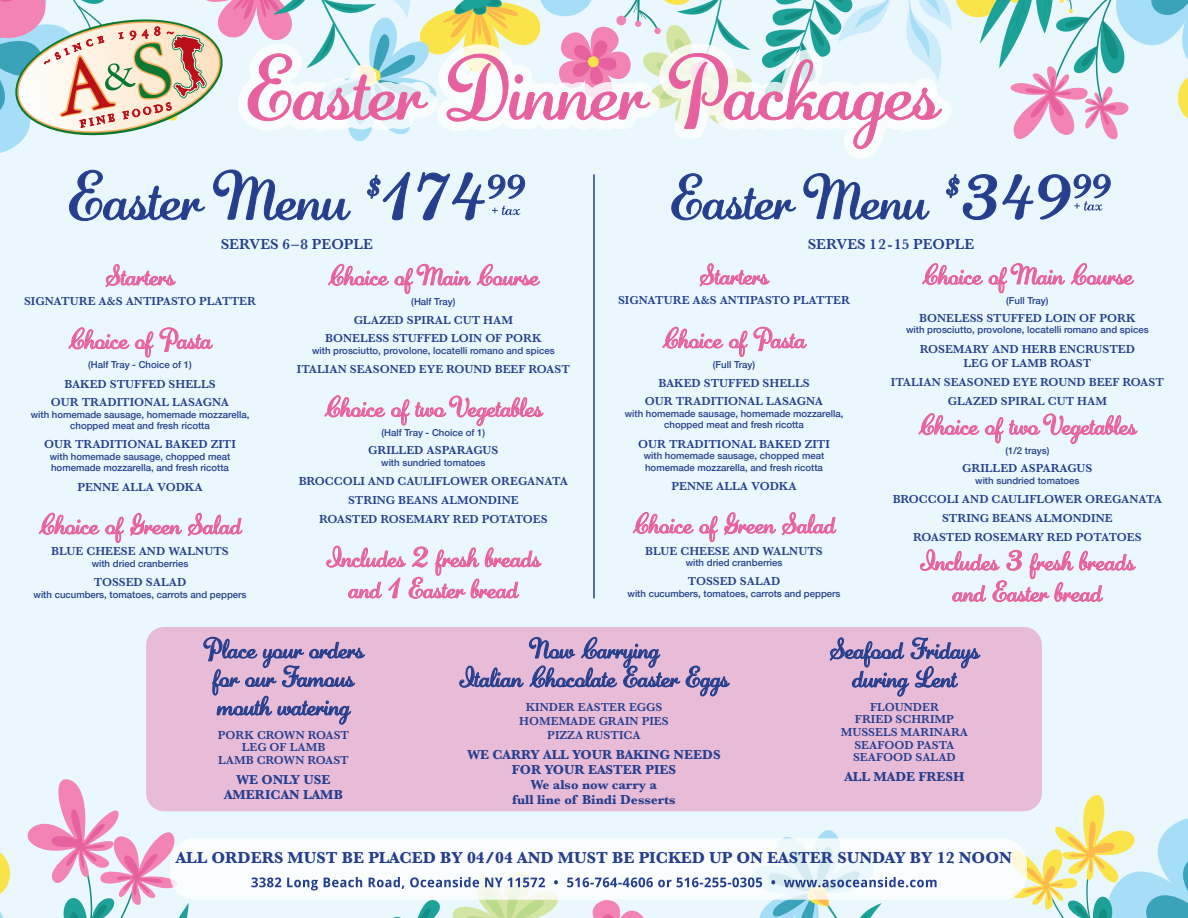
<style>
.page{position:relative;width:1188px;height:918px;background:#eaf7fd}
.page>*{position:absolute;margin:0;border:0;box-sizing:border-box;transform-origin:0 0}
.t1{font:84.3px "Adage Script JF";color:#e7619e}
.t2{font:63.3px "Adage Script JF";color:#253f8e}
.t3{font:58.05px "Adage Script JF";color:#253f8e}
.t4{font:26.4px/31.2px "Adage Script JF";color:#e7619e;text-align:center}
.t5{font:26.4px/28.5px "Adage Script JF";color:#253f8e;text-align:center}
.t6{font:700 16.5px "Baskerville";color:#253f8e}
.t7{font:600 15px "Baskerville";color:#253f8e}
.t8{font:700 13.5px/15px "Baskerville";color:#253f8e;text-align:center}
.t9{font:600 12px/12.6px "Baskerville";color:#253f8e;text-align:center}
.t10{font:500 9.6px/11.6px "Helvetica Neue";color:#253f8e;text-align:center}
.s1{font-size:73.95px}
.s2{font-size:31.2px}
.s3{font-size:69.9px}
</style>
<div class="page">
<svg style="left:106px;top:264px;width:70px;height:23px"></svg>
<svg style="left:69px;top:328px;width:60px;height:22px"></svg>
<svg style="left:135px;top:331px;width:18px;height:27px"></svg>
<svg style="left:159px;top:328px;width:54px;height:24px"></svg>
<svg style="left:39px;top:513px;width:85px;height:30px"></svg>
<svg style="left:130px;top:513px;width:52px;height:23px"></svg>
<svg style="left:188px;top:513px;width:54px;height:23px"></svg>
<svg style="left:328px;top:264px;width:61px;height:22px"></svg>
<svg style="left:395px;top:263px;width:76px;height:31px"></svg>
<svg style="left:477px;top:264px;width:63px;height:22px"></svg>
<svg style="left:325px;top:395px;width:60px;height:23px"></svg>
<svg style="left:391px;top:399px;width:18px;height:26px"></svg>
<svg style="left:415px;top:395px;width:128px;height:31px"></svg>
<svg style="left:326px;top:545px;width:215px;height:54px"></svg>
<svg style="left:69px;top:170px;width:136px;height:51px"></svg>
<svg style="left:213px;top:170px;width:138px;height:51px"></svg>
<svg style="left:367px;top:172px;width:43px;height:48px"></svg>
<svg style="left:418px;top:172px;width:107px;height:48px"></svg>
<svg style="left:700px;top:263px;width:70px;height:23px"></svg>
<svg style="left:663px;top:327px;width:60px;height:22px"></svg>
<svg style="left:729px;top:330px;width:18px;height:27px"></svg>
<svg style="left:753px;top:327px;width:54px;height:24px"></svg>
<svg style="left:633px;top:512px;width:85px;height:30px"></svg>
<svg style="left:724px;top:512px;width:52px;height:23px"></svg>
<svg style="left:782px;top:512px;width:54px;height:23px"></svg>
<svg style="left:922px;top:263px;width:61px;height:23px"></svg>
<svg style="left:989px;top:263px;width:76px;height:30px"></svg>
<svg style="left:1071px;top:263px;width:63px;height:23px"></svg>
<svg style="left:919px;top:413px;width:60px;height:23px"></svg>
<svg style="left:985px;top:417px;width:18px;height:26px"></svg>
<svg style="left:1009px;top:413px;width:128px;height:31px"></svg>
<svg style="left:920px;top:549px;width:216px;height:53px"></svg>
<svg style="left:671px;top:173px;width:125px;height:47px"></svg>
<svg style="left:804px;top:173px;width:125px;height:47px"></svg>
<svg style="left:946px;top:174px;width:165px;height:46px"></svg>
<div style="left:170px;top:838px;width:857px;height:62px;background:#fff;border-radius:25px"></div>
<svg style="left:251px;top:830px;width:686px;height:88px"></svg>
<div style="left:146px;top:627px;width:896px;height:184px;background:#e8bbd7;border-radius:18px"></div>
<svg style="left:459px;top:665px;width:64px;height:22px"></svg>
<svg style="left:529px;top:637px;width:151px;height:51px"></svg>
<svg style="left:686px;top:666px;width:44px;height:30px"></svg>
<svg style="left:203px;top:637px;width:162px;height:88px"></svg>
<svg style="left:830px;top:637px;width:150px;height:60px"></svg>
<hr style="left:593px;top:174px;width:2px;height:424px;background:#253f8e">
<svg style="left:0;top:779px;width:189px;height:139px"></svg>
<svg style="left:0;top:0;width:1188px;height:159px"></svg>
<svg style="left:1005px;top:794px;width:183px;height:124px"></svg>
<h1 class="t1" style="left:246px;top:34px;width:694px">Easter Dinner Packages</h1>
<h2 class="t2" style="left:68px;top:155px;width:459px">Easter Menu <sup>$</sup><span class="s1">174</span><sup>99</sup></h2>
<p class="t7" style="left:221px;top:234px;width:154px">SERVES 6–8 PEOPLE</p>
<h3 class="t4" style="left:106px;top:261px;width:70px">Starters</h3>
<p class="t9" style="left:24px;top:294px;width:233px">SIGNATURE A&amp;S ANTIPASTO PLATTER</p>
<h3 class="t4" style="left:68px;top:324px;width:145px">Choice of Pasta</h3>
<p class="t10" style="left:88px;top:358px;width:105px">(Half Tray - Choice of 1)</p>
<p class="t9" style="left:51px;top:375px;width:180px;line-height:18px">BAKED STUFFED SHELLS<br>OUR TRADITIONAL LASAGNA</p>
<p class="t10" style="left:31px;top:408px;width:220px">with homemade sausage, homemade mozzarella, chopped meat and fresh ricotta</p>
<p class="t9" style="left:44px;top:438px;width:193px">OUR TRADITIONAL BAKED ZITI</p>
<p class="t10" style="left:50px;top:450px;width:182px;text-align:left">with homemade sausage, chopped meat homemade mozzarella, and fresh ricotta</p>
<p class="t9" style="left:77px;top:480px;width:127px">PENNE ALLA VODKA</p>
<h3 class="t4" style="left:39px;top:510px;width:204px">Choice of Green Salad</h3>
<p class="t9" style="left:51px;top:545px;width:179px">BLUE CHEESE AND WALNUTS</p>
<p class="t10" style="left:92px;top:557px;width:98px">with dried cranberries</p>
<p class="t9" style="left:94px;top:576px;width:94px">TOSSED SALAD</p>
<p class="t10" style="left:34px;top:588px;width:215px">with cucumbers, tomatoes, carrots and peppers</p>
<h3 class="t4" style="left:328px;top:261px;width:212px">Choice of Main Course</h3>
<p class="t10" style="left:411px;top:295px;width:46px">(Half Tray)</p>
<p class="t9" style="left:325px;top:311px;width:218px;line-height:18px">GLAZED SPIRAL CUT HAM<br>BONELESS STUFFED LOIN OF PORK</p>
<p class="t10" style="left:312px;top:344px;width:244px">with prosciutto, provolone, locatelli romano and spices</p>
<p class="t9" style="left:297px;top:363px;width:275px">ITALIAN SEASONED EYE ROUND BEEF ROAST</p>
<h3 class="t4" style="left:325px;top:392px;width:219px">Choice of two Vegetables</h3>
<p class="t10" style="left:382px;top:426px;width:105px">(Half Tray - Choice of 1)</p>
<p class="t9" style="left:368px;top:444px;width:132px">GRILLED ASPARAGUS</p>
<p class="t10" style="left:381px;top:456px;width:106px">with sundried tomatoes</p>
<p class="t9" style="left:299px;top:471px;width:271px;line-height:19.2px">BROCCOLI AND CAULIFLOWER OREGANATA<br>STRING BEANS ALMONDINE<br>ROASTED ROSEMARY RED POTATOES</p>
<h3 class="t4" style="left:326px;top:542px;width:215px">Includes <span class="s2">2</span> fresh breads and <span class="s2">1</span> Easter bread</h3>
<h3 class="t3" style="left:671px;top:160px;width:442px">Easter Menu <sup>$</sup><span class="s3">349</span><sup>99</sup></h3>
<p class="t7" style="left:808px;top:233px;width:168px">SERVES 12-15 PEOPLE</p>
<h3 class="t4" style="left:700px;top:260px;width:70px">Starters</h3>
<p class="t9" style="left:618px;top:294px;width:233px">SIGNATURE A&amp;S ANTIPASTO PLATTER</p>
<h3 class="t4" style="left:662px;top:324px;width:145px">Choice of Pasta</h3>
<p class="t10" style="left:713px;top:358px;width:44px">(Full Tray)</p>
<p class="t9" style="left:645px;top:374px;width:180px;line-height:18px">BAKED STUFFED SHELLS<br>OUR TRADITIONAL LASAGNA</p>
<p class="t10" style="left:625px;top:407px;width:220px">with homemade sausage, homemade mozzarella, chopped meat and fresh ricotta</p>
<p class="t9" style="left:638px;top:437px;width:193px">OUR TRADITIONAL BAKED ZITI</p>
<p class="t10" style="left:644px;top:449px;width:182px;text-align:left">with homemade sausage, chopped meat homemade mozzarella, and fresh ricotta</p>
<p class="t9" style="left:671px;top:480px;width:127px">PENNE ALLA VODKA</p>
<h3 class="t4" style="left:633px;top:509px;width:204px">Choice of Green Salad</h3>
<p class="t9" style="left:645px;top:544px;width:179px">BLUE CHEESE AND WALNUTS</p>
<p class="t10" style="left:686px;top:556px;width:98px">with dried cranberries</p>
<p class="t9" style="left:688px;top:575px;width:94px">TOSSED SALAD</p>
<p class="t10" style="left:628px;top:587px;width:215px">with cucumbers, tomatoes, carrots and peppers</p>
<h3 class="t4" style="left:922px;top:260px;width:212px">Choice of Main Course</h3>
<p class="t10" style="left:1006px;top:294px;width:44px">(Full Tray)</p>
<p class="t9" style="left:919px;top:312px;width:218px">BONELESS STUFFED LOIN OF PORK</p>
<p class="t10" style="left:906px;top:323px;width:244px">with prosciutto, provolone, locatelli romano and spices</p>
<p class="t9" style="left:920px;top:341px;width:217px;line-height:14.4px">ROSEMARY AND HERB ENCRUSTED<br>LEG OF LAMB ROAST</p>
<p class="t9" style="left:891px;top:373px;width:275px;line-height:19.2px">ITALIAN SEASONED EYE ROUND BEEF ROAST<br>GLAZED SPIRAL CUT HAM</p>
<h3 class="t4" style="left:919px;top:410px;width:219px">Choice of two Vegetables</h3>
<p class="t10" style="left:1005px;top:444px;width:45px">(1/2 trays)</p>
<p class="t9" style="left:962px;top:462px;width:132px">GRILLED ASPARAGUS</p>
<p class="t10" style="left:975px;top:474px;width:106px">with sundried tomatoes</p>
<p class="t9" style="left:893px;top:489px;width:271px;line-height:19.2px">BROCCOLI AND CAULIFLOWER OREGANATA<br>STRING BEANS ALMONDINE<br>ROASTED ROSEMARY RED POTATOES</p>
<h3 class="t4" style="left:920px;top:546px;width:216px">Includes <span class="s2">3</span> fresh breads and Easter bread</h3>
<h3 class="t5" style="left:203px;top:635px;width:162px">Place your orders for our Famous mouth watering</h3>
<p class="t9" style="left:218px;top:729px;width:133px">PORK CROWN ROAST<br>LEG OF LAMB<br>LAMB CROWN ROAST</p>
<p class="t8" style="left:224px;top:772px;width:120px">WE ONLY USE<br>AMERICAN LAMB</p>
<h3 class="t5" style="left:459px;top:635px;width:271px">Now Carrying<br>Italian Chocolate Easter Eggs</h3>
<p class="t9" style="left:519px;top:699px;width:151px;line-height:14.4px">KINDER EASTER EGGS<br>HOMEMADE GRAIN PIES<br>PIZZA RUSTICA</p>
<p class="t8" style="left:467px;top:747px;width:255px">WE CARRY ALL YOUR BAKING NEEDS<br>FOR YOUR EASTER PIES<br>We also now carry a<br>full line of Bindi Desserts</p>
<h3 class="t5" style="left:830px;top:636px;width:151px">Seafood Fridays during Lent</h3>
<p class="t9" style="left:841px;top:701px;width:129px">FLOUNDER<br>FRIED SCHRIMP<br>MUSSELS MARINARA<br>SEAFOOD PASTA<br>SEAFOOD SALAD</p>
<p class="t8" style="left:844px;top:769px;width:122px">ALL MADE FRESH</p>
<h3 class="t6" style="left:176px;top:847px;width:838px">ALL ORDERS MUST BE PLACED BY 04/04 AND MUST BE PICKED UP ON EASTER SUNDAY BY 12 NOON</h3>
</div>
